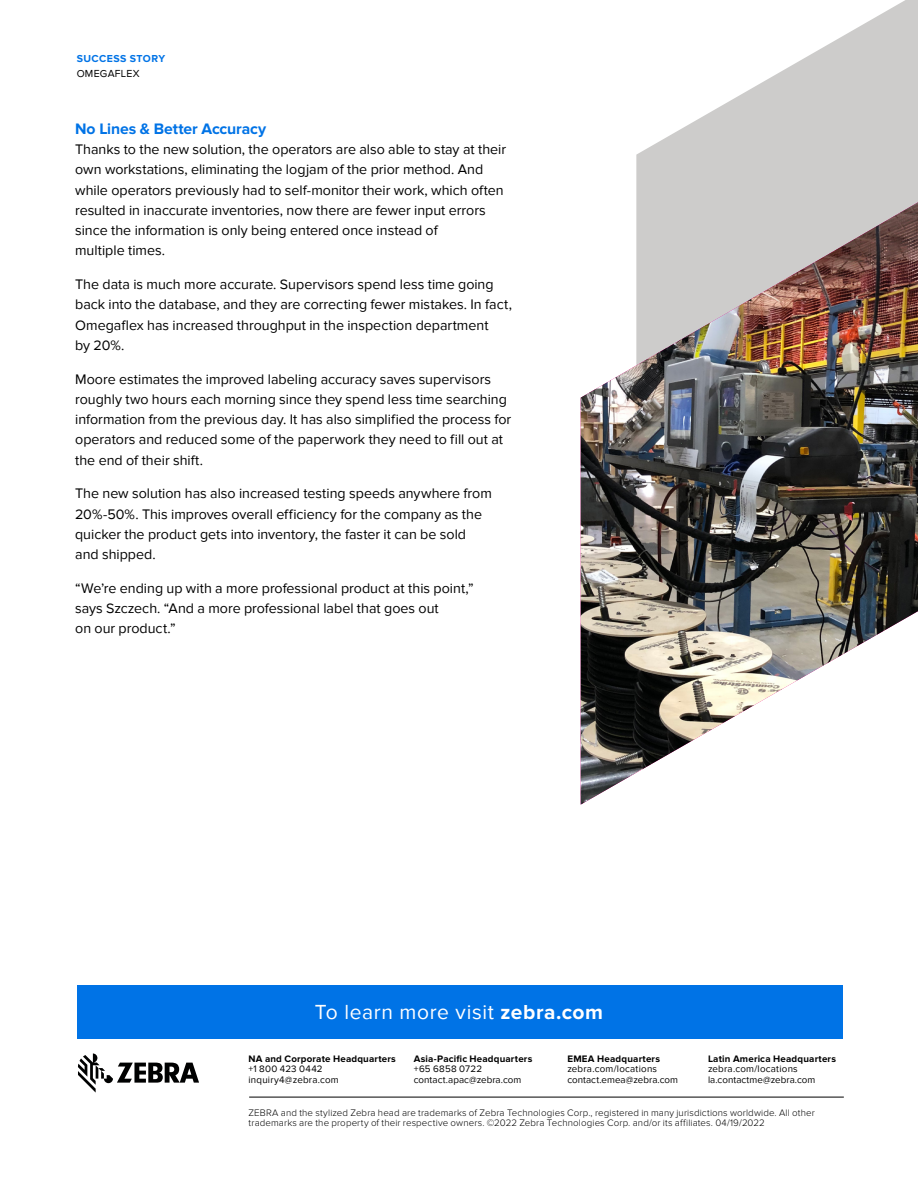
<style>
.page{position:relative;width:918px;height:1188px;background:#fff}
.page>*{position:absolute;margin:0;border:0;box-sizing:border-box;transform-origin:0 0}
.t1{font:21px "Proxima Nova";letter-spacing:.03em;color:#fff}
.t2{font:700 15.75px "Proxima Nova";letter-spacing:-.01em;color:#0073e6}
.t3{font:14.25px/20.2px "Proxima Nova";color:#000}
.t4{font:700 10.5px "Proxima Nova";letter-spacing:.045em;color:#0073e6}
.t5{font:10.5px "Proxima Nova";letter-spacing:.025em;color:#000}
.t6{font:300 9.75px/10.5px "Proxima Nova";letter-spacing:.01em;color:#000}
.t7{font:9.75px/10.5px "Proxima Nova";letter-spacing:.015em;color:#000}
.t8{font:700 9.75px "Proxima Nova";letter-spacing:.025em;color:#000}
.s1{font-weight:700}
</style>
<div class="page">
<div style="left:77px;top:986px;width:765px;height:53px;background:#0073e6"></div>
<hr style="left:249px;top:1097px;width:595px;height:1px;background:#000">
<svg style="left:78px;top:1053px;width:121px;height:40px"></svg>
<svg style="left:636px;top:0;width:282px;height:202px;fill:#cdcccb"></svg>
<img style="left:581px;top:202px;width:337px;height:603px">
<p class="t4" style="left:77px;top:53px;width:90px">SUCCESS STORY</p>
<p class="t5" style="left:77px;top:67px;width:65px">OMEGAFLEX</p>
<p class="t2" style="left:75px;top:120px;width:193px">No Lines &amp; Better Accuracy</p>
<p class="t3" style="left:75px;top:140px;width:432px">Thanks to the new solution, the operators are also able to stay at their own workstations, eliminating the logjam of the prior method. And while operators previously had to self-monitor their work, which often resulted in inaccurate inventories, now there are fewer input errors since the information is only being entered once instead of<br>multiple times.</p>
<p class="t3" style="left:75px;top:275px;width:438px">The data is much more accurate. Supervisors spend less time going back into the database, and they are correcting fewer mistakes. In fact, Omegaflex has increased throughput in the inspection department<br>by 20%.</p>
<p class="t3" style="left:75px;top:369px;width:438px">Moore estimates the improved labeling accuracy saves supervisors roughly two hours each morning since they spend less time searching information from the previous day. It has also simplified the process for operators and reduced some of the paperwork they need to fill out at the end of their shift.</p>
<p class="t3" style="left:75px;top:484px;width:418px">The new solution has also increased testing speeds anywhere from 20%-50%. This improves overall efficiency for the company as the quicker the product gets into inventory, the faster it can be sold and shipped.</p>
<p class="t3" style="left:75px;top:578px;width:400px">“We’re ending up with a more professional product at this point,” says Szczech. “And a more professional label that goes out<br>on our product.”</p>
<h1 class="t1" style="left:315px;top:1000px;width:290px">To learn more visit <span class="s1">zebra.com</span></h1>
<p class="t8" style="left:249px;top:1053px;width:149px">NA and Corporate Headquarters</p>
<p class="t7" style="left:249px;top:1064px;width:92px">+1 800 423 0442 inquiry4@zebra.com</p>
<p class="t8" style="left:414px;top:1053px;width:120px">Asia-Pacific Headquarters</p>
<p class="t7" style="left:414px;top:1064px;width:109px">+65 6858 0722 contact.apac@zebra.com</p>
<p class="t8" style="left:567px;top:1053px;width:94px">EMEA Headquarters</p>
<p class="t7" style="left:567px;top:1064px;width:112px">zebra.com/locations contact.emea@zebra.com</p>
<p class="t8" style="left:708px;top:1053px;width:130px">Latin America Headquarters</p>
<p class="t7" style="left:708px;top:1064px;width:109px">zebra.com/locations la.contactme@zebra.com</p>
<p class="t6" style="left:249px;top:1107px;width:568px">ZEBRA and the stylized Zebra head are trademarks of Zebra Technologies Corp., registered in many jurisdictions worldwide. All other trademarks are the property of their respective owners. ©2022 Zebra Technologies Corp. and/or its affiliates. 04/19/2022</p>
</div>
